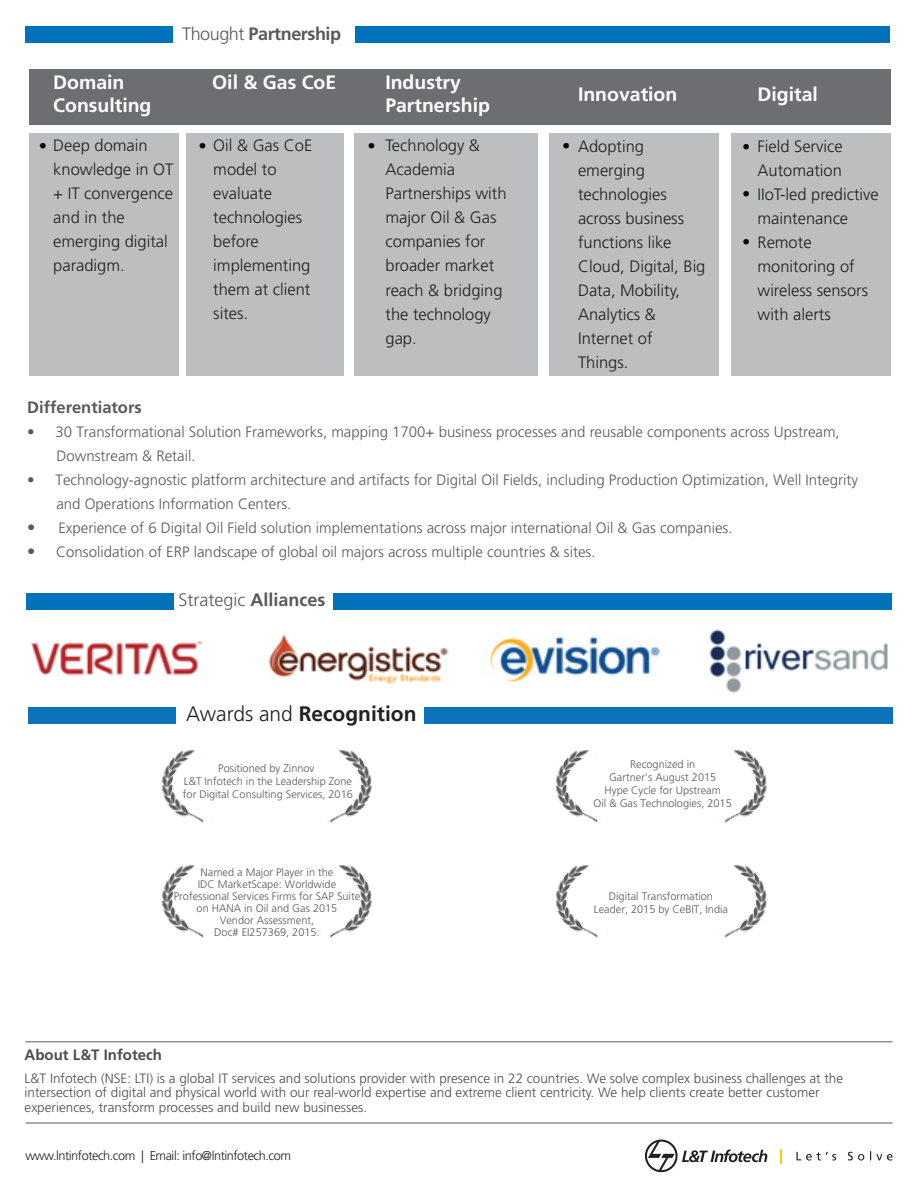
<style>
.page{position:relative;width:918px;height:1188px;background:#fff}
.page>*{position:absolute;margin:0;border:0;box-sizing:border-box;transform-origin:0 0}
.t1{font:700 21px "Frutiger LT Std";color:#231f20}
.t2{font:700 19.5px/23.2px "Frutiger LT Std";color:#fff}
.t3{font:19.5px "Symbol";color:#010101}
.t4{font:700 18px "Frutiger LT Std";letter-spacing:-.025em;color:#58595b}
.t5{font:300 18px "Frutiger LT Std";color:#58595b}
.t6{font:300 16.5px/24px "Frutiger LT Std";color:#231f20}
.t7{font:700 16.5px "Frutiger LT Std";color:#58595b}
.t8{font:300 15px/24px "Frutiger LT Std";color:#58595b}
.t9{font:700 15px "Frutiger LT Std";color:#4d4d4f}
.t10{font:300 13.5px/14.2px "Frutiger LT Std";color:#4d4d4f}
.t11{font:300 12.75px "Frutiger LT Std";letter-spacing:-.035em;color:#231f20}
.t12{font:300 10.95px/13.2px "Frutiger LT Std";color:#58595b;text-align:center}
.s1{font-weight:300}
.s2{font-weight:700;font-size:16.5px}
.s3{font-size:16.5px}
.s4{font-weight:700}
</style>
<div class="page">
<div style="left:25px;top:27px;width:147px;height:16px;background:#0072bc"></div>
<div style="left:355px;top:27px;width:534px;height:16px;background:#0072bc"></div>
<div style="left:29px;top:69px;width:862px;height:56px;background:#6d6e71"></div>
<div style="left:29px;top:133px;width:150px;height:242px;background:#bcbec0"></div>
<div style="left:186px;top:133px;width:158px;height:242px;background:#bcbec0"></div>
<div style="left:355px;top:133px;width:183px;height:242px;background:#bcbec0"></div>
<div style="left:550px;top:133px;width:169px;height:242px;background:#bcbec0"></div>
<div style="left:731px;top:133px;width:160px;height:242px;background:#bcbec0"></div>
<div style="left:26px;top:593px;width:147px;height:16px;background:#0072bc"></div>
<div style="left:333px;top:593px;width:559px;height:16px;background:#0072bc"></div>
<hr style="left:25px;top:1123px;width:868px;height:1px;background:#585a5c">
<hr style="left:25px;top:1041px;width:868px;height:1px;background:#585a5c">
<svg style="left:796px;top:1151px;width:97px;height:10px"></svg>
<svg style="left:645px;top:1140px;width:122px;height:32px"></svg>
<svg style="left:780px;top:1149px;width:2px;height:14px"></svg>
<img style="left:31px;top:641px;width:172px;height:35px">
<img style="left:268px;top:634px;width:181px;height:50px">
<img style="left:489px;top:636px;width:171px;height:46px">
<img style="left:709px;top:629px;width:179px;height:64px">
<div style="left:29px;top:707px;width:147px;height:16px;background:#0c73ba"></div>
<div style="left:424px;top:707px;width:468px;height:16px;background:#0c73ba"></div>
<img style="left:556px;top:750px;width:211px;height:73px">
<img style="left:162px;top:750px;width:210px;height:73px">
<img style="left:162px;top:865px;width:210px;height:73px">
<img style="left:556px;top:865px;width:211px;height:73px">
<p class="t4" style="left:182px;top:23px;width:160px"><span class="s1">Thought</span> Partnership</p>
<p class="t2" style="left:53px;top:70px;width:100px">Domain<br>Consulting</p>
<p class="t2" style="left:212px;top:70px;width:126px">Oil &amp; Gas CoE</p>
<p class="t2" style="left:385px;top:70px;width:106px">Industry<br>Partnership</p>
<p class="t2" style="left:578px;top:83px;width:101px">Innovation</p>
<p class="t2" style="left:757px;top:83px;width:62px">Digital</p>
<p class="t6" style="left:53px;top:134px;width:122px">Deep domain knowledge in OT + IT convergence and in the emerging digital paradigm.</p>
<p class="t6" style="left:213px;top:134px;width:101px">Oil &amp; Gas CoE model to evaluate technologies before implementing them at client sites.</p>
<p class="t6" style="left:386px;top:134px;width:123px">Technology &amp;<br>Academia<br>Partnerships with major Oil &amp; Gas companies for broader market reach &amp; bridging the technology gap.</p>
<p class="t6" style="left:578px;top:134px;width:129px">Adopting emerging technologies across business functions like<br>Cloud, Digital, Big<br>Data, Mobility,<br>Analytics &amp;<br>Internet of<br>Things.</p>
<p class="t6" style="left:757px;top:134px;width:123px">Field Service<br>Automation<br>IIoT-led predictive maintenance<br>Remote monitoring of wireless sensors with alerts</p>
<p class="t3" style="left:39px;top:137px;width:10px">•</p>
<p class="t3" style="left:198px;top:137px;width:10px">•</p>
<p class="t3" style="left:367px;top:137px;width:10px">•</p>
<p class="t3" style="left:562px;top:137px;width:10px">•</p>
<p class="t3" style="left:742px;top:137px;width:10px">•</p>
<p class="t3" style="left:742px;top:185px;width:10px">•</p>
<p class="t3" style="left:742px;top:233px;width:10px">•</p>
<p class="t7" style="left:27px;top:397px;width:116px">Differentiators</p>
<p class="t8" style="left:56px;top:420px;width:785px;text-indent:-29px">• 30 Transformational Solution Frameworks, mapping 1700+ business processes and reusable components across Upstream,<br>Downstream &amp; Retail.</p>
<p class="t8" style="left:56px;top:468px;width:803px;text-indent:-29px">• Technology-agnostic platform architecture and artifacts for Digital Oil Fields, including Production Optimization, Well Integrity and Operations Information Centers.</p>
<p class="t8" style="left:27px;top:516px;width:707px"><span class="s2">•</span> Experience of 6 Digital Oil Field solution implementations across major international Oil &amp; Gas companies.</p>
<p class="t8" style="left:27px;top:540px;width:570px"><span class="s3">•</span> Consolidation of ERP landscape of global oil majors across multiple countries &amp; sites.</p>
<p class="t5" style="left:179px;top:590px;width:148px">Strategic <span class="s4">Alliances</span></p>
<p class="t1" style="left:186px;top:701px;width:232px"><span class="s1">Awards and</span> Recognition</p>
<p class="t12" style="left:183px;top:762px;width:171px">Positioned by Zinnov<br>L&amp;T Infotech in the Leadership Zone for Digital Consulting Services, 2016</p>
<p class="t12" style="left:174px;top:866px;width:188px;line-height:12px">Named a Major Player in the<br>IDC MarketScape: Worldwide<br>Professional Services Firms for SAP Suite on HANA in Oil and Gas 2015<br>Vendor Assessment,<br>Doc# EI257369, 2015.</p>
<p class="t12" style="left:594px;top:758px;width:140px">Recognized in<br>Gartner's August 2015<br>Hype Cycle for Upstream<br>Oil &amp; Gas Technologies, 2015</p>
<p class="t12" style="left:594px;top:890px;width:136px">Digital Transformation<br>Leader, 2015 by CeBIT, India</p>
<p class="t9" style="left:25px;top:1046px;width:139px">About L&amp;T Infotech</p>
<p class="t10" style="left:25px;top:1072px;width:820px">L&amp;T Infotech (NSE: LTI) is a global IT services and solutions provider with presence in 22 countries. We solve complex business challenges at the intersection of digital and physical world with our real-world expertise and extreme client centricity. We help clients create better customer experiences, transform processes and build new businesses.</p>
<p class="t11" style="left:25px;top:1148px;width:267px">www.lntinfotech.com | Email: info@lntinfotech.com</p>
</div>
